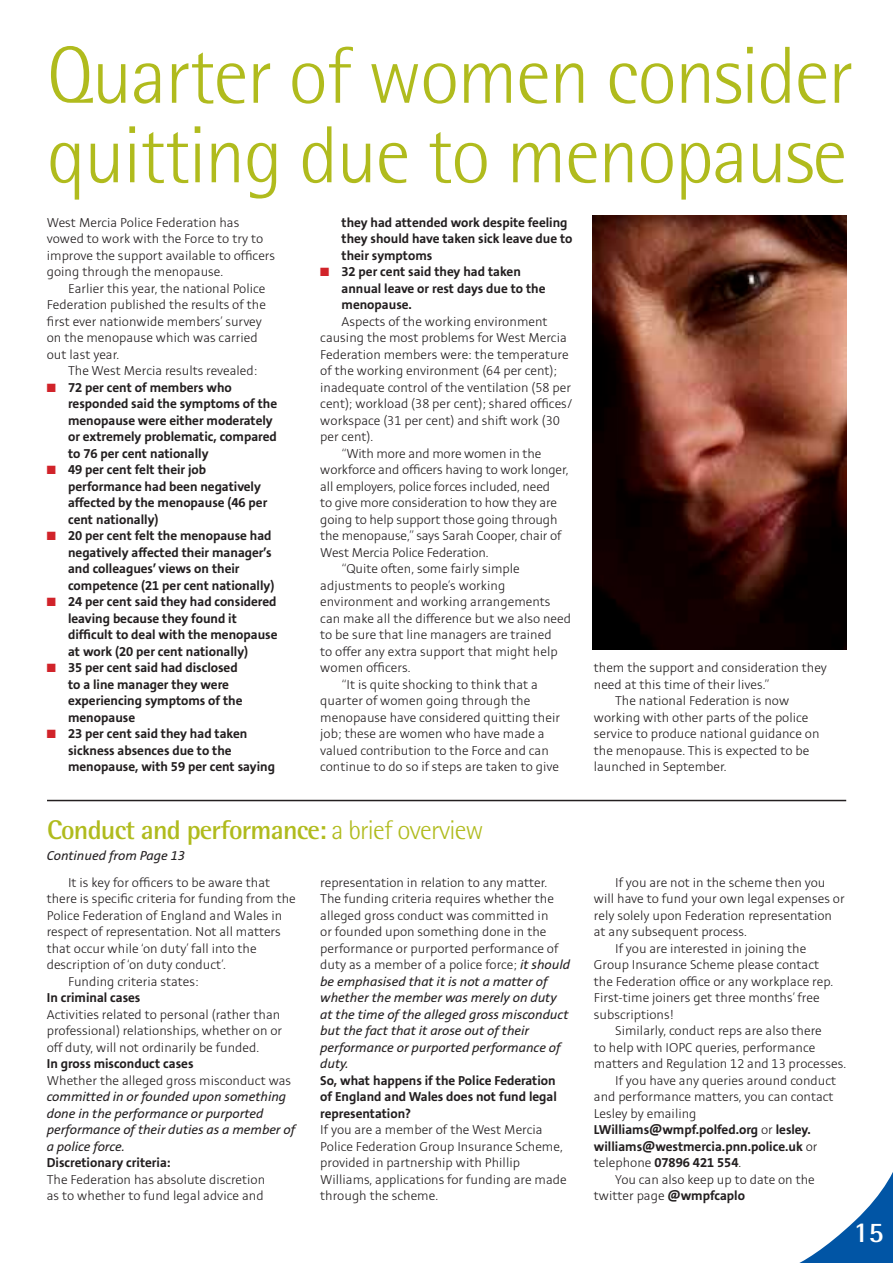
<style>
.page{position:relative;width:893px;height:1263px;background:#fff}
.page>*{position:absolute;margin:0;border:0;box-sizing:border-box;transform-origin:0 0}
.t1{font:300 81px/79.5px "Rotis Semi Sans";letter-spacing:-.02em;color:#b0bb1d}
.t2{font:700 28.5px "Rotis Semi Sans";color:#fff}
.t3{font:700 27px "Rotis Semi Sans";letter-spacing:-.03em;color:#b0bb1d}
.t4{font:300 14.25px/16.5px "Stinnes Sans";color:#231f20}
.t5{font:700 14.25px/16.5px "Stinnes Sans";color:#231f20}
.t6{font:italic 14.25px/16.5px "Stinnes Sans";color:#231f20}
.s1{color:#d1232a}
.s2{font-weight:300}
.s3{font-weight:400;font-style:italic}
.s4{font-weight:300;font-style:normal}
.s5{font-weight:700}
</style>
<div class="page">
<svg style="left:799px;top:1172px;width:94px;height:91px"></svg>
<hr style="left:47px;top:800px;width:799px;height:1px;background:#231f20">
<img style="left:592px;top:216px;width:254px;height:433px">
<p class="t1" style="left:47px;top:36px;width:808px">Quarter of women consider quitting due to menopause</p>
<p class="t4" style="left:47px;top:214px;width:230px">West Mercia Police Federation has vowed to work with the Force to try to improve the support available to officers going through the menopause.</p>
<p class="t4" style="left:47px;top:280px;width:221px;text-indent:21px">Earlier this year, the national Police Federation published the results of the first ever nationwide members’ survey on the menopause which was carried out last year.</p>
<p class="t4" style="left:68px;top:363px;width:191px">The West Mercia results revealed:</p>
<p class="t5" style="left:68px;top:379px;width:211px;text-indent:-21px"><span class="s1">■</span> 72 per cent of members who responded said the symptoms of the menopause were either moderately or extremely problematic, compared to 76 per cent nationally</p>
<p class="t5" style="left:68px;top:462px;width:201px;text-indent:-21px"><span class="s1">■</span> 49 per cent felt their job performance had been negatively affected by the menopause (46 per cent nationally)</p>
<p class="t5" style="left:68px;top:528px;width:208px;text-indent:-21px"><span class="s1">■</span> 20 per cent felt the menopause had negatively affected their manager’s and colleagues’ views on their competence (21 per cent nationally)</p>
<p class="t5" style="left:68px;top:594px;width:211px;text-indent:-21px"><span class="s1">■</span> 24 per cent said they had considered leaving because they found it difficult to deal with the menopause at work (20 per cent nationally)</p>
<p class="t5" style="left:68px;top:660px;width:176px;text-indent:-21px"><span class="s1">■</span> 35 per cent said had disclosed to a line manager they were experiencing symptoms of the menopause</p>
<p class="t5" style="left:68px;top:726px;width:208px;text-indent:-21px"><span class="s1">■</span> 23 per cent said they had taken sickness absences due to the menopause, with 59 per cent saying</p>
<p class="t5" style="left:342px;top:214px;width:233px">they had attended work despite feeling they should have taken sick leave due to their symptoms</p>
<p class="t5" style="left:342px;top:264px;width:205px;text-indent:-21px"><span class="s1">■</span> 32 per cent said they had taken annual leave or rest days due to the menopause.</p>
<p class="t4" style="left:320px;top:313px;width:254px;text-indent:21px">Aspects of the working environment causing the most problems for West Mercia Federation members were: the temperature of the working environment (64 per cent); inadequate control of the ventilation (58 per cent); workload (38 per cent); shared offices/ workspace (31 per cent) and shift work (30 per cent).</p>
<p class="t4" style="left:320px;top:445px;width:250px;text-indent:21px">“With more and more women in the workforce and officers having to work longer, all employers, police forces included, need<br>to give more consideration to how they are going to help support those going through the menopause,” says Sarah Cooper, chair of West Mercia Police Federation.</p>
<p class="t4" style="left:320px;top:561px;width:252px;text-indent:21px">“Quite often, some fairly simple adjustments to people’s working environment and working arrangements can make all the difference but we also need to be sure that line managers are trained<br>to offer any extra support that might help women officers.</p>
<p class="t4" style="left:320px;top:676px;width:241px;text-indent:21px">“It is quite shocking to think that a quarter of women going through the menopause have considered quitting their job; these are women who have made a valued contribution to the Force and can continue to do so if steps are taken to give</p>
<p class="t4" style="left:594px;top:660px;width:235px">them the support and consideration they need at this time of their lives.”</p>
<p class="t4" style="left:594px;top:693px;width:227px;text-indent:21px">The national Federation is now working with other parts of the police service to produce national guidance on the menopause. This is expected to be launched in September.</p>
<p class="t3" style="left:47px;top:813px;width:438px">Conduct and performance: <span class="s2">a brief overview</span></p>
<p class="t6" style="left:47px;top:848px;width:140px">Continued from Page 13</p>
<p class="t4" style="left:320px;top:875px;width:251px">representation in relation to any matter.<br>The funding criteria requires whether the alleged gross conduct was committed in<br>or founded upon something done in the performance or purported performance of duty as a member of a police force; <span class="s3">it should be emphasised that it is not a matter of whether the member was merely on duty at the time of the alleged gross misconduct but the fact that it arose out of their performance or purported performance of duty.</span></p>
<p class="t5" style="left:320px;top:1073px;width:238px;text-align:justify">So, what happens if the Police Federation of England and Wales does not fund legal representation?</p>
<p class="t4" style="left:320px;top:1122px;width:248px">If you are a member of the West Mercia Police Federation Group Insurance Scheme, provided in partnership with Phillip Williams, applications for funding are made through the scheme.</p>
<p class="t4" style="left:47px;top:875px;width:251px;text-indent:21px">It is key for officers to be aware that there is specific criteria for funding from the Police Federation of England and Wales in respect of representation. Not all matters that occur while ‘on duty’ fall into the description of ‘on duty conduct’.</p>
<p class="t4" style="left:68px;top:974px;width:132px">Funding criteria states:</p>
<p class="t5" style="left:47px;top:990px;width:95px">In criminal cases</p>
<p class="t4" style="left:47px;top:1007px;width:237px">Activities related to personal (rather than professional) relationships, whether on or off duty, will not ordinarily be funded.</p>
<p class="t5" style="left:47px;top:1056px;width:148px">In gross misconduct cases</p>
<p class="t6" style="left:47px;top:1073px;width:250px"><span class="s4">Whether the alleged gross misconduct was </span>committed in or founded upon something done in the performance or purported performance of their duties as a member of a police force.</p>
<p class="t5" style="left:47px;top:1155px;width:126px">Discretionary criteria:</p>
<p class="t4" style="left:47px;top:1172px;width:220px">The Federation has absolute discretion as to whether to fund legal advice and</p>
<p class="t4" style="left:594px;top:875px;width:252px;text-indent:21px">If you are not in the scheme then you will have to fund your own legal expenses or rely solely upon Federation representation at any subsequent process.</p>
<p class="t4" style="left:594px;top:941px;width:241px;text-indent:21px">If you are interested in joining the Group Insurance Scheme please contact the Federation office or any workplace rep.<br>First-time joiners get three months’ free subscriptions!</p>
<p class="t4" style="left:594px;top:1023px;width:254px;text-indent:21px">Similarly, conduct reps are also there<br>to help with IOPC queries, performance matters and Regulation 12 and 13 processes.</p>
<p class="t4" style="left:594px;top:1073px;width:244px;text-indent:21px">If you have any queries around conduct and performance matters, you can contact<br>Lesley by emailing</p>
<p class="t5" style="left:594px;top:1122px;width:225px">LWilliams@wmpf.polfed.org <span class="s2">or</span> lesley. williams@westmercia.pnn.police.uk <span class="s2">or telephone</span> 07896 421 554<span class="s2">.</span></p>
<p class="t4" style="left:594px;top:1172px;width:222px;text-indent:21px">You can also keep up to date on the twitter page <span class="s5">@wmpfcaplo</span></p>
<p class="t2" style="left:853px;top:1215px;width:32px">15</p>
</div>
